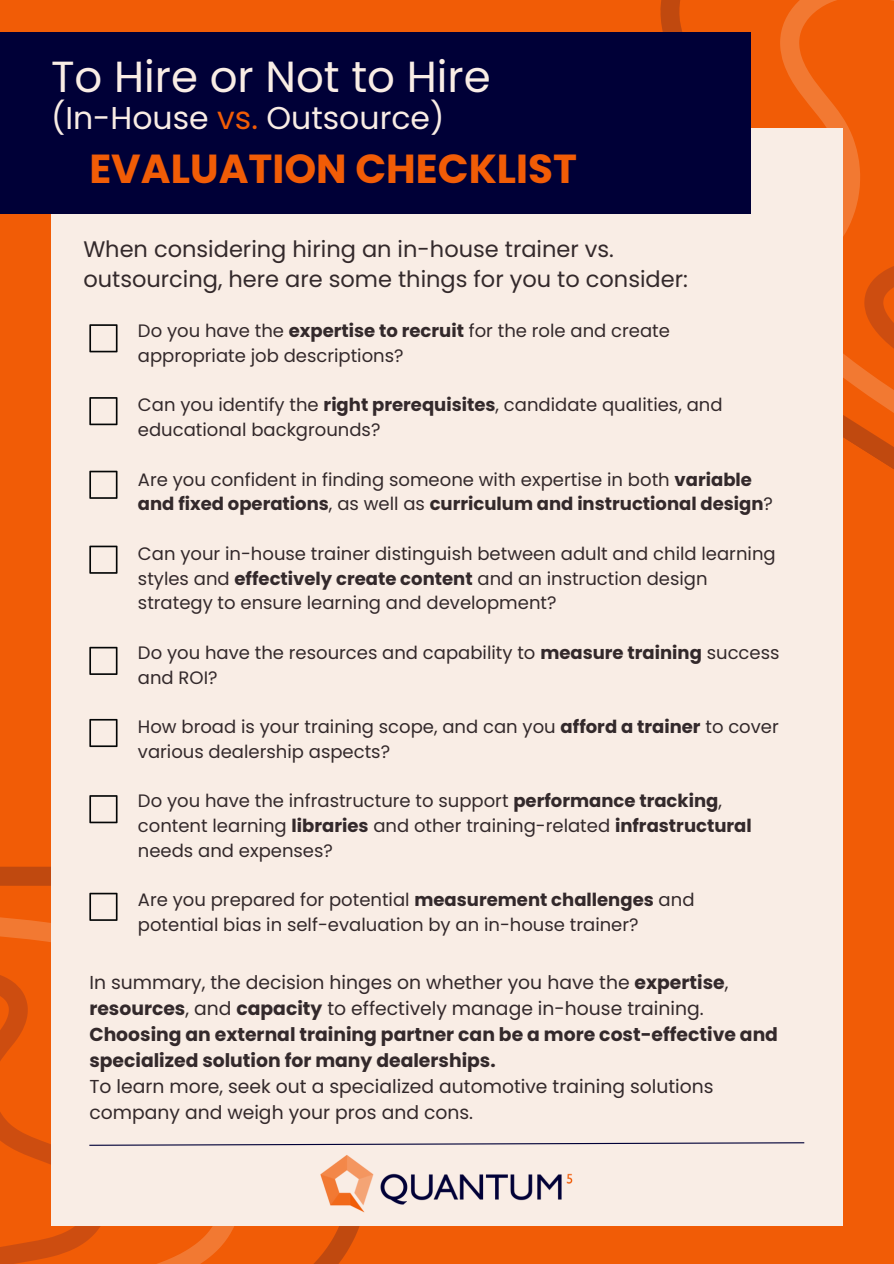
<style>
.page{position:relative;width:894px;height:1264px;background:#fff}
.page>*{position:absolute;margin:0;border:0;box-sizing:border-box;transform-origin:0 0}
.t1{font:43.5px "Poppins";color:#f9ede5}
.t2{font:700 40.5px "Poppins";color:#f15c06}
.t3{font:31.5px "Poppins";color:#f9ede5}
.t4{font:22.5px/30.3px "Poppins";color:#33292b}
.t5{font:18.75px/25.8px "Poppins";color:#33292b}
.t6{font:700 18.75px/25.8px "Poppins";color:#33292b}
.t7{font:18px/24.8px "Poppins";color:#33292b}
.s1{color:#f15c06}
.s2{font-weight:700}
</style>
<div class="page">
<div style="left:0;top:0;width:893px;height:1263px;background:#f15c06"></div>
<svg style="left:0;top:917px;width:51px;height:25px"></svg>
<svg style="left:637px;top:0;width:256px;height:454px"></svg>
<svg style="left:777px;top:4px;width:116px;height:410px"></svg>
<div style="left:51px;top:128px;width:791px;height:1097px;background:#f9ede5"></div>
<div style="left:0;top:33px;width:750px;height:181px;background:#000037"></div>
<svg style="left:0;top:975px;width:805px;height:288px"></svg>
<img style="left:313px;top:1148px;width:268px;height:71px">
<svg style="left:89px;top:324px;width:28px;height:28px"></svg>
<svg style="left:89px;top:397px;width:28px;height:28px"></svg>
<svg style="left:89px;top:470px;width:28px;height:29px"></svg>
<svg style="left:89px;top:545px;width:28px;height:28px"></svg>
<svg style="left:89px;top:646px;width:28px;height:29px"></svg>
<svg style="left:89px;top:719px;width:28px;height:28px"></svg>
<svg style="left:89px;top:795px;width:28px;height:28px"></svg>
<svg style="left:89px;top:892px;width:28px;height:28px"></svg>
<p class="t1" style="left:51px;top:46px;width:441px">To Hire or Not to Hire</p>
<p class="t3" style="left:51px;top:96px;width:395px">(In-House <span class="s1">vs.</span> Outsource)</p>
<p class="t2" style="left:89px;top:140px;width:489px">EVALUATION CHECKLIST</p>
<p class="t4" style="left:83px;top:233px;width:606px">When considering hiring an in-house trainer vs. outsourcing, here are some things for you to consider:</p>
<p class="t7" style="left:138px;top:318px;width:533px">Do you have the <span class="s2">expertise to recruit</span> for the role and create appropriate job descriptions?</p>
<p class="t7" style="left:138px;top:392px;width:586px">Can you identify the <span class="s2">right prerequisites</span>, candidate qualities, and educational backgrounds?</p>
<p class="t7" style="left:138px;top:467px;width:636px">Are you confident in finding someone with expertise in both <span class="s2">variable and fixed operations</span>, as well as <span class="s2">curriculum and instructional design</span>?</p>
<p class="t7" style="left:138px;top:541px;width:639px">Can your in-house trainer distinguish between adult and child learning styles and <span class="s2">effectively create content</span> and an instruction design strategy to ensure learning and development?</p>
<p class="t7" style="left:138px;top:640px;width:643px">Do you have the resources and capability to <span class="s2">measure training</span> success and ROI?</p>
<p class="t7" style="left:138px;top:714px;width:642px">How broad is your training scope, and can you <span class="s2">afford a trainer</span> to cover various dealership aspects?</p>
<p class="t7" style="left:138px;top:788px;width:615px">Do you have the infrastructure to support <span class="s2">performance tracking</span>, content learning <span class="s2">libraries</span> and other training-related <span class="s2">infrastructural </span>needs and expenses?</p>
<p class="t7" style="left:138px;top:887px;width:558px">Are you prepared for potential <span class="s2">measurement challenges</span> and potential bias in self-evaluation by an in-house trainer?</p>
<p class="t5" style="left:89px;top:970px;width:640px">In summary, the decision hinges on whether you have the <span class="s2">expertise</span>, <span class="s2">resources</span>, and <span class="s2">capacity</span> to effectively manage in-house training.</p>
<p class="t6" style="left:89px;top:1021px;width:690px">Choosing an external training partner can be a more cost-effective and specialized solution for many dealerships.</p>
<p class="t5" style="left:89px;top:1073px;width:625px">To learn more, seek out a specialized automotive training solutions company and weigh your pros and cons.</p>
</div>
